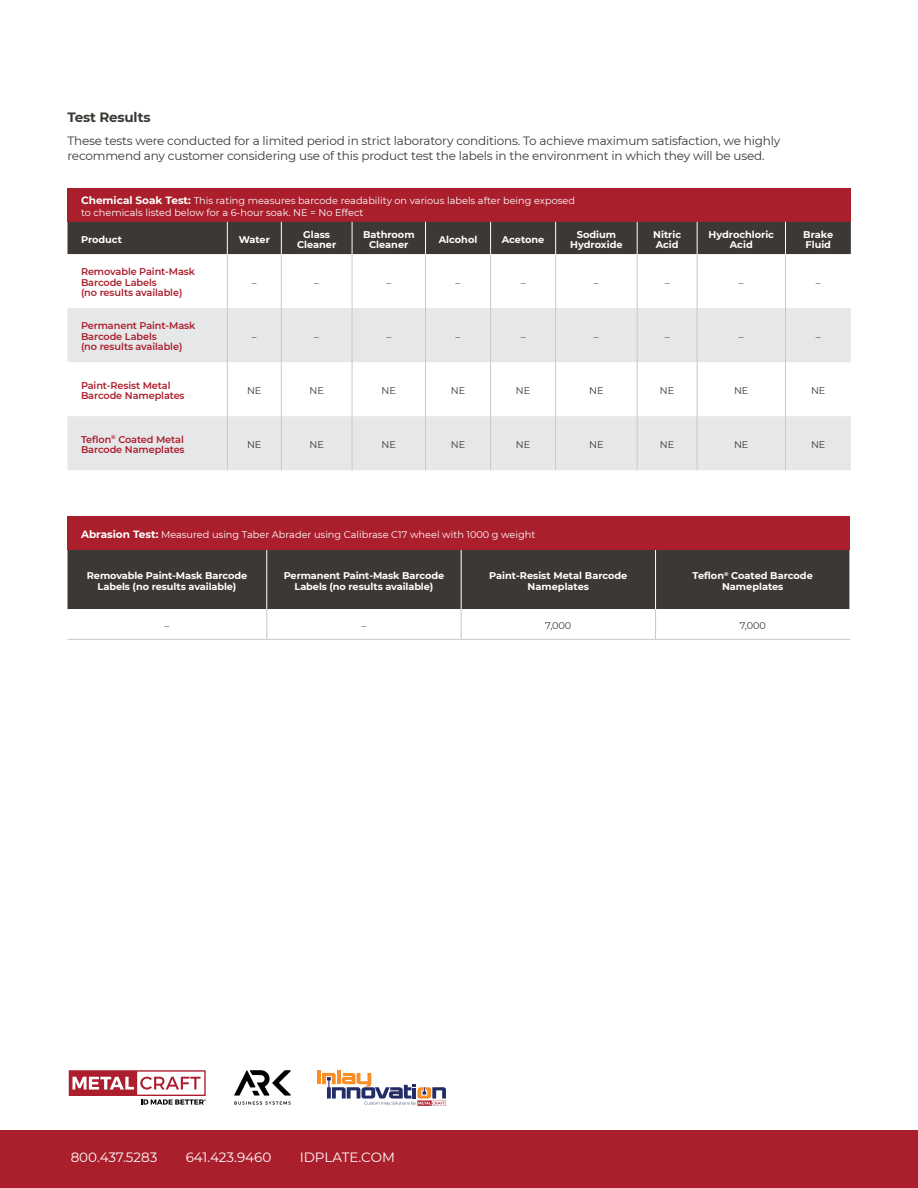
<style>
.page{position:relative;width:918px;height:1188px;background:#fff}
.page>*{position:absolute;margin:0;border:0;box-sizing:border-box;transform-origin:0 0}
.t1{font:13.5px "Montserrat";color:#fff}
.t2{font:700 13.5px "Montserrat";letter-spacing:-.015em;color:#3c3935}
.t3{font:12px/15px "Montserrat";letter-spacing:-.015em;color:#3c3935}
.t4{font:700 9.75px/10.5px "Montserrat";letter-spacing:-.005em;color:#fff;text-align:center}
.t5{font:9.75px "Montserrat";color:#fff}
.t6{font:600 9.75px/10.5px "Montserrat";letter-spacing:-.01em;color:#ab1e2c}
.t7{font:9.75px "Montserrat";letter-spacing:-.01em;color:#3c3935}
.s1{font-weight:700;font-size:10.5px}
</style>
<div class="page">
<div style="left:0;top:1131px;width:918px;height:57px;background:#ab1e2c"></div>
<svg style="left:69px;top:1070px;width:137px;height:35px"></svg>
<hr style="left:317px;top:1070px;width:4px;height:14px;background:#f78e28">
<hr style="left:337px;top:1070px;width:4px;height:14px;background:#f78e28">
<svg style="left:322px;top:1073px;width:124px;height:33px"></svg>
<svg style="left:234px;top:1070px;width:57px;height:35px"></svg>
<div style="left:68px;top:188px;width:783px;height:34px;background:#ab1e2c"></div>
<div style="left:68px;top:222px;width:783px;height:32px;background:#3c3935"></div>
<svg style="left:68px;top:254px;width:783px;height:54px"></svg>
<svg style="left:68px;top:308px;width:783px;height:162px;fill:#e6e7e9"></svg>
<hr style="left:227px;top:222px;width:1px;height:32px;background:#fff">
<hr style="left:281px;top:222px;width:1px;height:32px;background:#fff">
<hr style="left:352px;top:222px;width:1px;height:32px;background:#fff">
<hr style="left:425px;top:222px;width:1px;height:32px;background:#fff">
<hr style="left:490px;top:222px;width:1px;height:32px;background:#fff">
<hr style="left:555px;top:222px;width:1px;height:32px;background:#fff">
<hr style="left:637px;top:222px;width:1px;height:32px;background:#fff">
<hr style="left:697px;top:222px;width:1px;height:32px;background:#fff">
<hr style="left:785px;top:222px;width:1px;height:32px;background:#fff">
<hr style="left:227px;top:254px;width:1px;height:54px;background:#c7c8ca">
<hr style="left:281px;top:254px;width:1px;height:54px;background:#c7c8ca">
<hr style="left:352px;top:254px;width:1px;height:54px;background:#c7c8ca">
<hr style="left:425px;top:254px;width:1px;height:54px;background:#c7c8ca">
<hr style="left:490px;top:254px;width:1px;height:54px;background:#c7c8ca">
<hr style="left:555px;top:254px;width:1px;height:54px;background:#c7c8ca">
<hr style="left:637px;top:254px;width:1px;height:54px;background:#c7c8ca">
<hr style="left:697px;top:254px;width:1px;height:54px;background:#c7c8ca">
<hr style="left:785px;top:254px;width:1px;height:54px;background:#c7c8ca">
<hr style="left:227px;top:308px;width:1px;height:54px;background:#c7c8ca">
<hr style="left:281px;top:308px;width:1px;height:54px;background:#c7c8ca">
<hr style="left:352px;top:308px;width:1px;height:54px;background:#c7c8ca">
<hr style="left:425px;top:308px;width:1px;height:54px;background:#c7c8ca">
<hr style="left:490px;top:308px;width:1px;height:54px;background:#c7c8ca">
<hr style="left:555px;top:308px;width:1px;height:54px;background:#c7c8ca">
<hr style="left:637px;top:308px;width:1px;height:54px;background:#c7c8ca">
<hr style="left:697px;top:308px;width:1px;height:54px;background:#c7c8ca">
<hr style="left:785px;top:308px;width:1px;height:54px;background:#c7c8ca">
<hr style="left:227px;top:362px;width:1px;height:54px;background:#c7c8ca">
<hr style="left:281px;top:362px;width:1px;height:54px;background:#c7c8ca">
<hr style="left:352px;top:362px;width:1px;height:54px;background:#c7c8ca">
<hr style="left:425px;top:362px;width:1px;height:54px;background:#c7c8ca">
<hr style="left:490px;top:362px;width:1px;height:54px;background:#c7c8ca">
<hr style="left:555px;top:362px;width:1px;height:54px;background:#c7c8ca">
<hr style="left:637px;top:362px;width:1px;height:54px;background:#c7c8ca">
<hr style="left:697px;top:362px;width:1px;height:54px;background:#c7c8ca">
<hr style="left:785px;top:362px;width:1px;height:54px;background:#c7c8ca">
<hr style="left:227px;top:416px;width:1px;height:54px;background:#c7c8ca">
<hr style="left:281px;top:416px;width:1px;height:54px;background:#c7c8ca">
<hr style="left:352px;top:416px;width:1px;height:54px;background:#c7c8ca">
<hr style="left:425px;top:416px;width:1px;height:54px;background:#c7c8ca">
<hr style="left:490px;top:416px;width:1px;height:54px;background:#c7c8ca">
<hr style="left:555px;top:416px;width:1px;height:54px;background:#c7c8ca">
<hr style="left:637px;top:416px;width:1px;height:54px;background:#c7c8ca">
<hr style="left:697px;top:416px;width:1px;height:54px;background:#c7c8ca">
<hr style="left:785px;top:416px;width:1px;height:54px;background:#c7c8ca">
<div style="left:68px;top:516px;width:782px;height:34px;background:#ab1e2c"></div>
<div style="left:68px;top:550px;width:782px;height:59px;background:#3c3935"></div>
<hr style="left:267px;top:550px;width:1px;height:59px;background:#fff">
<hr style="left:461px;top:550px;width:1px;height:59px;background:#fff">
<hr style="left:655px;top:550px;width:1px;height:59px;background:#fff">
<hr style="left:267px;top:609px;width:1px;height:30px;background:#c7c8ca">
<hr style="left:461px;top:609px;width:1px;height:30px;background:#c7c8ca">
<hr style="left:655px;top:609px;width:1px;height:30px;background:#c7c8ca">
<hr style="left:68px;top:639px;width:199px;height:1px;background:#c7c8ca">
<hr style="left:267px;top:639px;width:194px;height:1px;background:#c7c8ca">
<hr style="left:461px;top:639px;width:195px;height:1px;background:#c7c8ca">
<hr style="left:656px;top:639px;width:194px;height:1px;background:#c7c8ca">
<p class="t2" style="left:68px;top:108px;width:85px">Test Results</p>
<p class="t3" style="left:68px;top:133px;width:714px">These tests were conducted for a limited period in strict laboratory conditions. To achieve maximum satisfaction, we highly recommend any customer considering use of this product test the labels in the environment in which they will be used.</p>
<p class="t5" style="left:81px;top:194px;width:496px"><span class="s1">Chemical Soak Test:</span> This rating measures barcode readability on various labels after being exposed</p>
<p class="t5" style="left:81px;top:206px;width:284px">to chemicals listed below for a 6-hour soak. NE = No Effect</p>
<p class="t4" style="left:81px;top:234px;width:43px">Product</p>
<p class="t4" style="left:239px;top:234px;width:33px">Water</p>
<p class="t4" style="left:297px;top:228px;width:41px">Glass<br>Cleaner</p>
<p class="t4" style="left:363px;top:228px;width:53px">Bathroom<br>Cleaner</p>
<p class="t4" style="left:439px;top:234px;width:40px">Alcohol</p>
<p class="t4" style="left:502px;top:234px;width:44px">Acetone</p>
<p class="t4" style="left:570px;top:228px;width:54px">Sodium<br>Hydroxide</p>
<p class="t4" style="left:653px;top:228px;width:29px;text-align:left">Nitric<br>Acid</p>
<p class="t4" style="left:709px;top:228px;width:67px">Hydrochloric<br>Acid</p>
<p class="t4" style="left:803px;top:228px;width:31px;text-align:left">Brake<br>Fluid</p>
<p class="t6" style="left:81px;top:266px;width:116px">Removable Paint-Mask<br>Barcode Labels<br>(no results available)</p>
<p class="t7" style="left:252px;top:276px;width:6px">–</p>
<p class="t7" style="left:314px;top:276px;width:6px">–</p>
<p class="t7" style="left:386px;top:276px;width:6px">–</p>
<p class="t7" style="left:456px;top:276px;width:6px">–</p>
<p class="t7" style="left:521px;top:276px;width:6px">–</p>
<p class="t7" style="left:594px;top:276px;width:6px">–</p>
<p class="t7" style="left:665px;top:276px;width:6px">–</p>
<p class="t7" style="left:739px;top:276px;width:6px">–</p>
<p class="t7" style="left:816px;top:276px;width:6px">–</p>
<p class="t6" style="left:81px;top:320px;width:116px">Permanent Paint-Mask<br>Barcode Labels<br>(no results available)</p>
<p class="t7" style="left:252px;top:330px;width:6px">–</p>
<p class="t7" style="left:314px;top:330px;width:6px">–</p>
<p class="t7" style="left:386px;top:330px;width:6px">–</p>
<p class="t7" style="left:456px;top:330px;width:6px">–</p>
<p class="t7" style="left:521px;top:330px;width:6px">–</p>
<p class="t7" style="left:594px;top:330px;width:6px">–</p>
<p class="t7" style="left:665px;top:330px;width:6px">–</p>
<p class="t7" style="left:739px;top:330px;width:6px">–</p>
<p class="t7" style="left:816px;top:330px;width:6px">–</p>
<p class="t6" style="left:81px;top:380px;width:105px">Paint-Resist Metal<br>Barcode Nameplates</p>
<p class="t7" style="left:247px;top:384px;width:16px">NE</p>
<p class="t7" style="left:310px;top:384px;width:16px">NE</p>
<p class="t7" style="left:382px;top:384px;width:16px">NE</p>
<p class="t7" style="left:451px;top:384px;width:16px">NE</p>
<p class="t7" style="left:516px;top:384px;width:16px">NE</p>
<p class="t7" style="left:589px;top:384px;width:16px">NE</p>
<p class="t7" style="left:660px;top:384px;width:16px">NE</p>
<p class="t7" style="left:734px;top:384px;width:16px">NE</p>
<p class="t7" style="left:811px;top:384px;width:16px">NE</p>
<p class="t6" style="left:81px;top:434px;width:105px">Teflon<sup>®</sup> Coated Metal<br>Barcode Nameplates</p>
<p class="t7" style="left:247px;top:438px;width:16px">NE</p>
<p class="t7" style="left:310px;top:438px;width:16px">NE</p>
<p class="t7" style="left:382px;top:438px;width:16px">NE</p>
<p class="t7" style="left:451px;top:438px;width:16px">NE</p>
<p class="t7" style="left:516px;top:438px;width:16px">NE</p>
<p class="t7" style="left:589px;top:438px;width:16px">NE</p>
<p class="t7" style="left:660px;top:438px;width:16px">NE</p>
<p class="t7" style="left:734px;top:438px;width:16px">NE</p>
<p class="t7" style="left:811px;top:438px;width:16px">NE</p>
<p class="t5" style="left:81px;top:528px;width:456px"><span class="s1">Abrasion Test:</span> Measured using Taber Abrader using Calibrase C17 wheel with 1000 g weight</p>
<p class="t4" style="left:87px;top:570px;width:162px">Removable Paint-Mask Barcode<br>Labels (no results available)</p>
<p class="t4" style="left:284px;top:570px;width:162px">Permanent Paint-Mask Barcode<br>Labels (no results available)</p>
<p class="t4" style="left:489px;top:570px;width:140px">Paint-Resist Metal Barcode<br>Nameplates</p>
<p class="t4" style="left:693px;top:570px;width:122px">Teflon<sup>®</sup> Coated Barcode<br>Nameplates</p>
<p class="t7" style="left:165px;top:619px;width:6px">–</p>
<p class="t7" style="left:362px;top:619px;width:6px">–</p>
<p class="t7" style="left:545px;top:619px;width:28px">7,000</p>
<p class="t7" style="left:740px;top:619px;width:28px">7,000</p>
<p class="t1" style="left:71px;top:1148px;width:88px">800.437.5283</p>
<p class="t1" style="left:186px;top:1148px;width:87px">641.423.9460</p>
<p class="t1" style="left:300px;top:1148px;width:97px">IDPLATE.COM</p>
</div>
